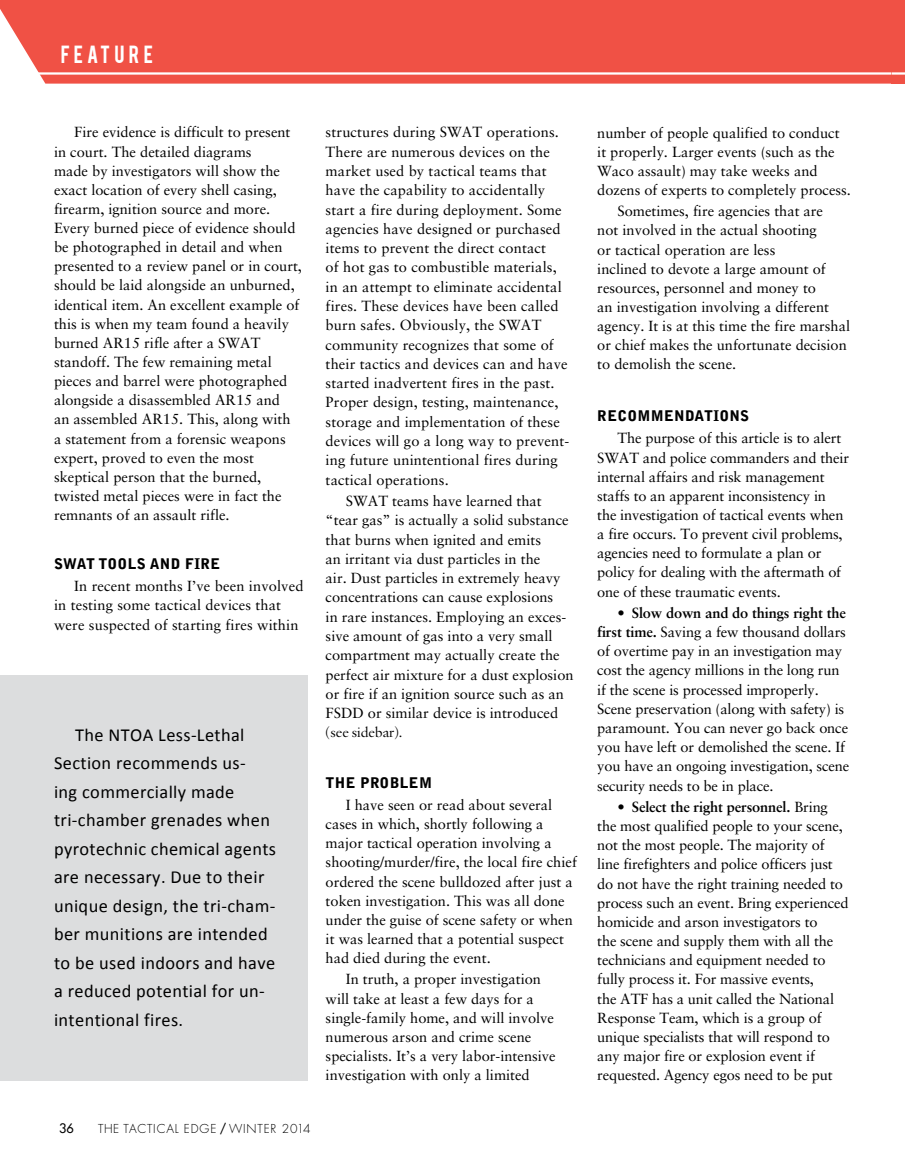
<style>
.page{position:relative;width:905px;height:1175px;background:#fff}
.page>*{position:absolute;margin:0;border:0;box-sizing:border-box;transform-origin:0 0}
.t1{font:19.5px "Bebas";letter-spacing:.21em;color:#fff}
.t2{font:18.3px/28.5px "Calibri";letter-spacing:.02em;color:#000}
.t3{font:14.7px/19.2px "Sabon";color:#000}
.t4{font:900 14.7px "Bell Gothic";letter-spacing:.02em;color:#000}
.t5{font:14.7px "Sabon";color:#000}
.t6{font:12.75px "Futura";color:#000}
.t7{font:300 12px "Futura";letter-spacing:.07em;color:#000}
.s1{font-weight:400}
.s2{font-weight:700}
</style>
<div class="page">
<div style="left:0;top:0;width:891px;height:84px;background:#f05145"></div>
<hr style="left:30px;top:72px;width:874px;height:3px;background:#fff">
<div style="left:0;top:675px;width:308px;height:405px;background:#dcddde"></div>
<div style="left:891px;top:0;width:13px;height:84px;background:#f05145"></div>
<svg style="left:891px;top:72px;width:13px;height:3px"></svg>
<h1 class="t1" style="left:61px;top:40px;width:94px">FEATU RE</h1>
<p class="t3" style="left:54px;top:122px;width:249px;text-indent:20px">Fire evidence is difficult to present in court. The detailed diagrams<br>made by investigators will show the exact location of every shell casing, firearm, ignition source and more.<br>Every burned piece of evidence should be photographed in detail and when presented to a review panel or in court, should be laid alongside an unburned, identical item. An excellent example of this is when my team found a heavily burned AR15 rifle after a SWAT standoff. The few remaining metal pieces and barrel were photographed alongside a disassembled AR15 and<br>an assembled AR15. This, along with<br>a statement from a forensic weapons expert, proved to even the most skeptical person that the burned, twisted metal pieces were in fact the remnants of an assault rifle.</p>
<p class="t4" style="left:54px;top:555px;width:168px">SWAT TOO LS AND FIRE</p>
<p class="t3" style="left:54px;top:576px;width:251px;text-indent:20px">In recent months I’ve been involved in testing some tactical devices that were suspected of starting fires within</p>
<p class="t2" style="left:54px;top:720px;width:223px;text-indent:21px">The NTOA Less-Lethal<br>Section recommends us-<br>ing commercially made tri-chamber grenades when pyrotechnic chemical agents are necessary. Due to their unique design, the tri-cham&shy;ber munitions are intended to be used indoors and have a reduced potential for un&shy;intentional fires.</p>
<p class="t6" style="left:59px;top:1120px;width:16px">36</p>
<p class="t7" style="left:98px;top:1121px;width:214px">THE TACTICAL E DGE <span class="s1">/</span> WI NTER 2014</p>
<p class="t3" style="left:325px;top:122px;width:245px">structures during SWAT operations.<br>There are numerous devices on the market used by tactical teams that have the capability to accidentally start a fire during deployment. Some agencies have designed or purchased items to prevent the direct contact<br>of hot gas to combustible materials, in an attempt to eliminate accidental fires. These devices have been called burn safes. Obviously, the SWAT community recognizes that some of their tactics and devices can and have started inadvertent fires in the past.<br>Proper design, testing, maintenance, storage and implementation of these devices will go a long way to prevent&shy;ing future unintentional fires during tactical operations.</p>
<p class="t3" style="left:325px;top:491px;width:249px;text-indent:20px">SWAT teams have learned that “tear gas” is actually a solid substance that burns when ignited and emits<br>an irritant via dust particles in the<br>air. Dust particles in extremely heavy concentrations can cause explosions<br>in rare instances. Employing an exces&shy;sive amount of gas into a very small compartment may actually create the perfect air mixture for a dust explosion or fire if an ignition source such as an FSDD or similar device is introduced</p>
<p class="t5" style="left:325px;top:722px;width:78px">(see sidebar).</p>
<p class="t4" style="left:325px;top:773px;width:105px">THE PRO BLEM</p>
<p class="t3" style="left:325px;top:795px;width:253px;text-indent:20px">I have seen or read about several cases in which, shortly following a major tactical operation involving a shooting/murder/fire, the local fire chief ordered the scene bulldozed after just a token investigation. This was all done under the guise of scene safety or when it was learned that a potential suspect had died during the event.</p>
<p class="t3" style="left:325px;top:969px;width:231px;text-indent:20px">In truth, a proper investigation will take at least a few days for a single-family home, and will involve numerous arson and crime scene specialists. It’s a very labor-intensive investigation with only a limited</p>
<p class="t3" style="left:597px;top:123px;width:255px">number of people qualified to conduct it properly. Larger events (such as the Waco assault) may take weeks and dozens of experts to completely process.</p>
<p class="t3" style="left:597px;top:201px;width:254px;text-indent:20px">Sometimes, fire agencies that are<br>not involved in the actual shooting<br>or tactical operation are less<br>inclined to devote a large amount of resources, personnel and money to<br>an investigation involving a different agency. It is at this time the fire marshal or chief makes the unfortunate decision to demolish the scene.</p>
<p class="t4" style="left:597px;top:407px;width:43px">RECOMM</p>
<p class="t4" style="left:664px;top:407px;width:87px">ENDATIO NS</p>
<p class="t3" style="left:597px;top:428px;width:253px;text-indent:20px">The purpose of this article is to alert SWAT and police commanders and their internal affairs and risk management staffs to an apparent inconsistency in<br>the investigation of tactical events when a fire occurs. To prevent civil problems, agencies need to formulate a plan or policy for dealing with the aftermath of one of these traumatic events.</p>
<p class="t3" style="left:597px;top:603px;width:253px;text-indent:20px"><span class="s2">• Slow down and do things right the first time.</span> Saving a few thousand dollars of overtime pay in an investigation may cost the agency millions in the long run if the scene is processed improperly.<br>Scene preservation (along with safety) is paramount. You can never go back once you have left or demolished the scene. If you have an ongoing investigation, scene security needs to be in place.</p>
<p class="t3" style="left:597px;top:797px;width:253px;text-indent:20px"><span class="s2">• Select the right personnel.</span> Bring the most qualified people to your scene, not the most people. The majority of line firefighters and police officers just do not have the right training needed to process such an event. Bring experienced homicide and arson investigators to<br>the scene and supply them with all the technicians and equipment needed to fully process it. For massive events,<br>the ATF has a unit called the National Response Team, which is a group of unique specialists that will respond to any major fire or explosion event if requested. Agency egos need to be put</p>
</div>
